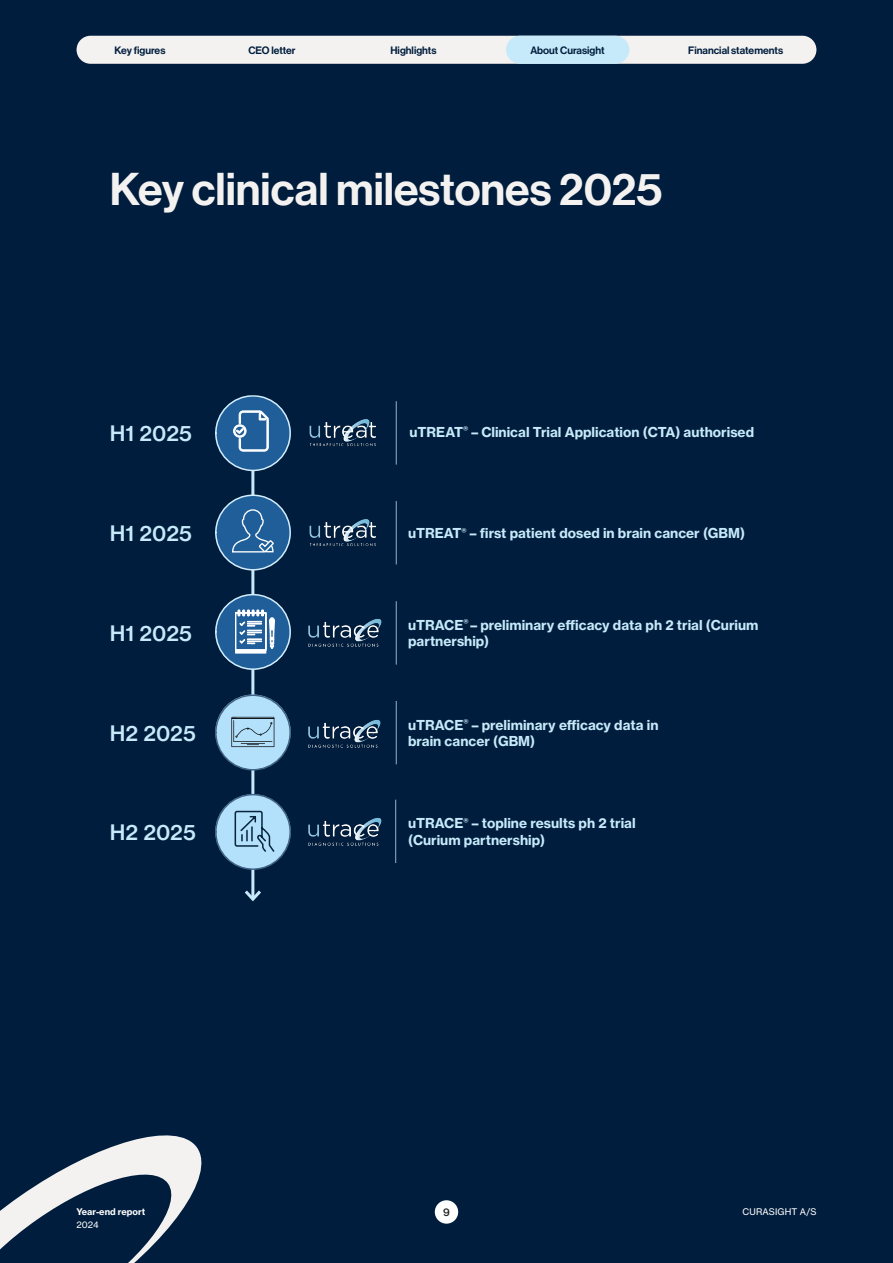
<style>
.page{position:relative;width:893px;height:1263px;background:#001d3d}
.page>*{position:absolute;margin:0;border:0;box-sizing:border-box;transform-origin:0 0}
.H1_vit{font:45px "N Haas Grotesk DS Pro 65 Md";color:#f4f2f1}
.Milestones_H__and_year{font:21px "N Haas Grotesk TX Pro 65 Md";color:#c6eafa}
.uTRACE{font:13.5px/16.5px "N Haas Grotesk TX Pro 75 Bd";color:#c6eafa}
.MASTER_segment{font:10.5px "N Haas Grotesk DS Pro 65 Md";color:#001d3d}
.t1{font:10.5px "N Haas Grotesk TX Pro 65 Md";color:#231f20}
.t2{font:9px "N Haas Grotesk TX Pro 55 Rg";letter-spacing:.015em;color:#fff}
.t3{font:9px "N Haas Grotesk TX Pro 75 Bd";color:#fff}
</style>
<div class="page">
<div style="left:435px;top:1200px;width:23px;height:24px;background:#fff;border-radius:50%"></div>
<svg style="left:0;top:1135px;width:202px;height:128px"></svg>
<div style="left:77px;top:36px;width:739px;height:28px;background:#f4f2f1;border-radius:14px"></div>
<hr style="left:251px;top:425px;width:3px;height:474px;background:#c6eafa">
<svg style="left:244px;top:887px;width:17px;height:15px"></svg>
<div style="left:506px;top:36px;width:123px;height:28px;background:#c6eafa;border-radius:14px"></div>
<img style="left:309px;top:419px;width:67px;height:28px">
<hr style="left:396px;top:401px;width:1px;height:64px;background:#c6eafa">
<img style="left:309px;top:519px;width:67px;height:28px">
<hr style="left:396px;top:501px;width:1px;height:63px;background:#c6eafa">
<hr style="left:396px;top:601px;width:1px;height:64px;background:#c6eafa">
<img style="left:308px;top:619px;width:74px;height:28px">
<hr style="left:396px;top:701px;width:1px;height:63px;background:#c6eafa">
<hr style="left:395px;top:800px;width:1px;height:63px;background:#c6eafa">
<img style="left:308px;top:818px;width:74px;height:28px">
<img style="left:308px;top:720px;width:73px;height:28px">
<svg style="left:215px;top:395px;width:76px;height:276px"></svg>
<svg style="left:215px;top:694px;width:76px;height:177px"></svg>
<p class="MASTER_segment" style="left:115px;top:44px;width:52px">Key figures</p>
<p class="MASTER_segment" style="left:248px;top:44px;width:49px">CEO letter</p>
<p class="MASTER_segment" style="left:390px;top:44px;width:48px">Highlights</p>
<p class="MASTER_segment" style="left:530px;top:44px;width:76px">About Curasight</p>
<p class="MASTER_segment" style="left:688px;top:44px;width:96px">Financial statements</p>
<p class="H1_vit" style="left:110px;top:163px;width:554px">Key clinical milestones 2025</p>
<p class="Milestones_H__and_year" style="left:110px;top:420px;width:84px">H1 2025</p>
<p class="Milestones_H__and_year" style="left:110px;top:520px;width:84px">H1 2025</p>
<p class="Milestones_H__and_year" style="left:110px;top:620px;width:84px">H1 2025</p>
<p class="Milestones_H__and_year" style="left:110px;top:720px;width:88px">H2 2025</p>
<p class="Milestones_H__and_year" style="left:110px;top:819px;width:88px">H2 2025</p>
<p class="t3" style="left:77px;top:1205px;width:70px">Year-end report</p>
<p class="t2" style="left:77px;top:1219px;width:24px">2024</p>
<p class="uTRACE" style="left:409px;top:424px;width:346px">uTREAT<sup>®</sup> – Clinical Trial Application (CTA) authorised</p>
<p class="uTRACE" style="left:408px;top:525px;width:338px">uTREAT<sup>®</sup> – first patient dosed in brain cancer (GBM)</p>
<p class="uTRACE" style="left:408px;top:617px;width:352px">uTRACE<sup>®</sup> – preliminary efficacy data ph 2 trial (Curium partnership)</p>
<p class="uTRACE" style="left:408px;top:716px;width:252px">uTRACE<sup>®</sup> – preliminary efficacy data in</p>
<p class="uTRACE" style="left:408px;top:733px;width:129px">brain cancer (GBM)</p>
<p class="uTRACE" style="left:408px;top:815px;width:229px">uTRACE<sup>®</sup> – topline results ph 2 trial</p>
<p class="uTRACE" style="left:408px;top:832px;width:138px">(Curium partnership)</p>
<p class="t1" style="left:443px;top:1206px;width:8px">9</p>
<p class="t2" style="left:743px;top:1206px;width:75px">CURASIGHT A/S</p>
</div>
